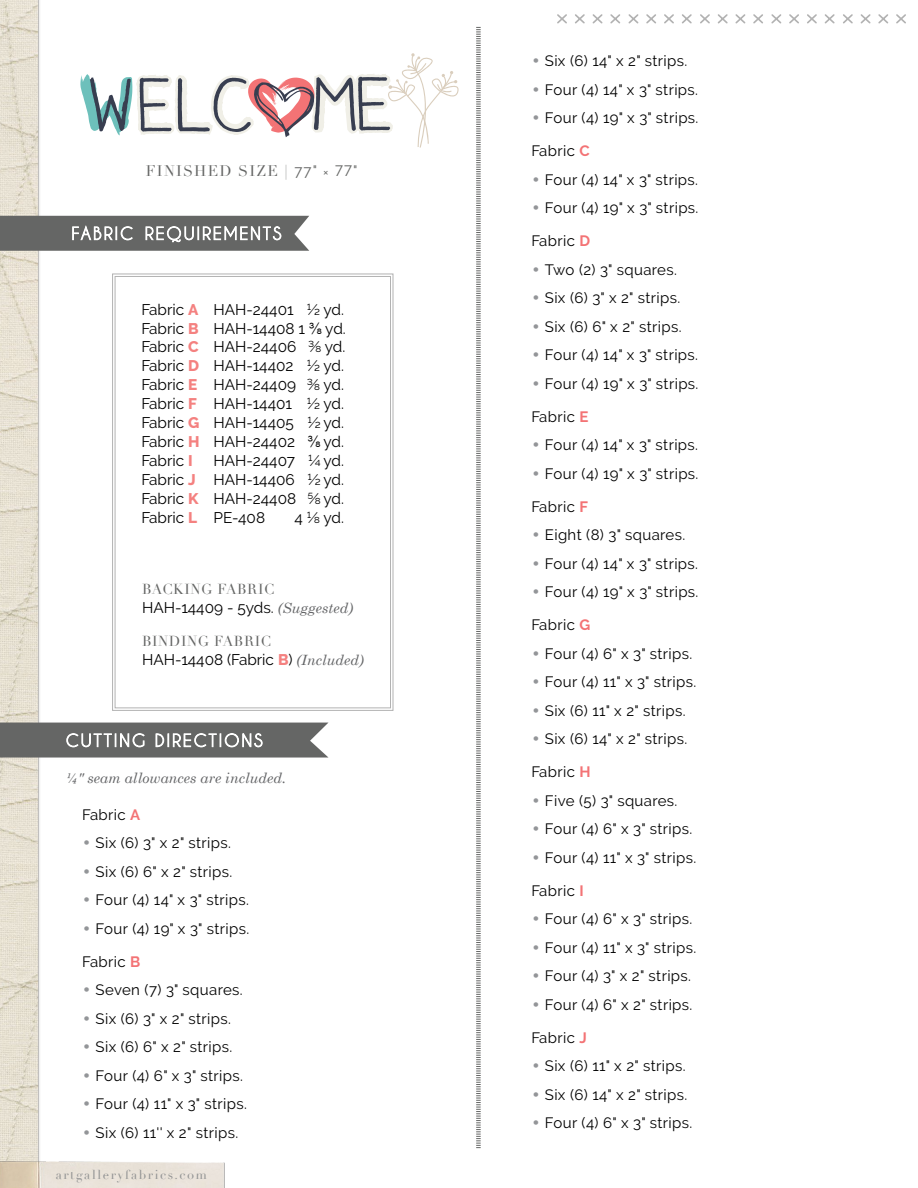
<style>
.page{position:relative;width:918px;height:1188px;background:#fff}
.page>*{position:absolute;margin:0;border:0;box-sizing:border-box;transform-origin:0 0}
.t1{font:15.3px/18.9px "Raleway";color:#000}
.t2{font:15px "Raleway";letter-spacing:.025em;color:#000}
.t3{font:15px "Didot";letter-spacing:.08em;color:#656665}
.t4{font:italic 14.25px "Century Schoolbook";color:#636466}
.t5{font:14.1px "Didot";letter-spacing:.04em;color:#656665}
.t6{font:12.75px "Didot";letter-spacing:.125em;color:#939494}
.s1{font-family:"Raleway"}
.s2{font-family:"Raleway";font-size:12px}
.s3{font-weight:800;color:#f48180}
.s4{font-family:"Century Gothic"}
.s5{font-family:"Century Schoolbook";font-style:italic;font-size:14.1px;color:#636466}
.s6{font-weight:700;color:#f37375}
.s7{font-family:"Century Gothic";color:#939598}
</style>
<div class="page">
<img style="left:0;top:0;width:62px;height:1154px">
<img style="left:0;top:1154px;width:225px;height:34px">
<svg style="left:557px;top:14px;width:349px;height:10px"></svg>
<svg style="left:112px;top:273px;width:282px;height:438px"></svg>
<div style="left:115px;top:276px;width:276px;height:432px;border:1px solid #b2b2b2"></div>
<svg style="left:0;top:216px;width:309px;height:35px;background:#777877"></svg>
<svg style="left:0;top:723px;width:328px;height:35px;background:#767676"></svg>
<svg style="left:476px;top:27px;width:5px;height:1121px"></svg>
<svg style="left:80px;top:53px;width:379px;height:95px"></svg>
<p class="t3" style="left:146px;top:162px;width:213px">FINISHED SIZE | <span class="s1">77"</span> <span class="s2">×</span> <span class="s1">77"</span></p>
<p class="t1" style="left:141px;top:300px;width:206px">Fabric <span class="s3">A</span> HAH-24401 ½ yd.<br>Fabric <span class="s3">B</span> HAH-14408 1 <span class="s4">⅜</span> yd.<br>Fabric <span class="s3">C</span> HAH-24406 ⅜ yd.<br>Fabric <span class="s3">D</span> HAH-14402 ½ yd.<br>Fabric <span class="s3">E</span> HAH-24409 ⅜ yd.<br>Fabric <span class="s3">F</span> HAH-14401 ½ yd.<br>Fabric <span class="s3">G</span> HAH-14405 ½ yd.<br>Fabric <span class="s3">H</span> HAH-24402 <span class="s4">⅜</span> yd.<br>Fabric <span class="s3">I</span></p>
<p class="t1" style="left:141px;top:451px;width:204px;text-align:justify;text-indent:72px">HAH-24407 ¼ yd.<br>Fabric <span class="s3">J</span> HAH-14406 ½ yd.<br>Fabric <span class="s3">K</span> HAH-24408 ⅝ yd.<br>Fabric <span class="s3">L</span> PE-408</p>
<p class="t1" style="left:294px;top:508px;width:51px">4 ⅛ yd.</p>
<p class="t5" style="left:142px;top:581px;width:134px">BACKING FABRIC</p>
<p class="t1" style="left:142px;top:598px;width:212px">HAH-14409 - 5yds. <span class="s5">(Suggested)</span></p>
<p class="t5" style="left:142px;top:633px;width:131px">BINDING FABRIC</p>
<p class="t1" style="left:142px;top:650px;width:223px">HAH-14408 (Fabric <span class="s3">B</span>) <span class="s5">(Included)</span></p>
<p class="t4" style="left:66px;top:767px;width:222px">¼" seam allowances are included.</p>
<p class="t2" style="left:82px;top:806px;width:60px">Fabric <span class="s6">A</span></p>
<p class="t2" style="left:82px;top:834px;width:150px"><span class="s7">•</span> Six (6) 3" x 2" strips.</p>
<p class="t2" style="left:82px;top:863px;width:152px"><span class="s7">•</span> Six (6) 6" x 2" strips.</p>
<p class="t2" style="left:82px;top:891px;width:168px"><span class="s7">•</span> Four (4) 14" x 3" strips.</p>
<p class="t2" style="left:82px;top:920px;width:169px"><span class="s7">•</span> Four (4) 19" x 3" strips.</p>
<p class="t2" style="left:82px;top:953px;width:60px">Fabric <span class="s6">B</span></p>
<p class="t2" style="left:82px;top:981px;width:162px"><span class="s7">•</span> Seven (7) 3" squares.</p>
<p class="t2" style="left:82px;top:1010px;width:150px"><span class="s7">•</span> Six (6) 3" x 2" strips.</p>
<p class="t2" style="left:82px;top:1038px;width:152px"><span class="s7">•</span> Six (6) 6" x 2" strips.</p>
<p class="t2" style="left:82px;top:1067px;width:163px"><span class="s7">•</span> Four (4) 6" x 3" strips.</p>
<p class="t2" style="left:82px;top:1095px;width:166px"><span class="s7">•</span> Four (4) 11" x 3" strips.</p>
<p class="t2" style="left:82px;top:1124px;width:158px"><span class="s7">•</span> Six (6) 11'' x 2" strips.</p>
<p class="t6" style="left:56px;top:1167px;width:153px">artgalleryfabrics.com</p>
<p class="t2" style="left:531px;top:52px;width:158px"><span class="s7">•</span> Six (6) 14" x 2" strips.</p>
<p class="t2" style="left:531px;top:81px;width:168px"><span class="s7">•</span> Four (4) 14" x 3" strips.</p>
<p class="t2" style="left:531px;top:109px;width:169px"><span class="s7">•</span> Four (4) 19" x 3" strips.</p>
<p class="t2" style="left:531px;top:142px;width:60px">Fabric <span class="s6">C</span></p>
<p class="t2" style="left:531px;top:171px;width:168px"><span class="s7">•</span> Four (4) 14" x 3" strips.</p>
<p class="t2" style="left:531px;top:199px;width:169px"><span class="s7">•</span> Four (4) 19" x 3" strips.</p>
<p class="t2" style="left:531px;top:232px;width:60px">Fabric <span class="s6">D</span></p>
<p class="t2" style="left:531px;top:261px;width:147px"><span class="s7">•</span> Two (2) 3" squares.</p>
<p class="t2" style="left:531px;top:289px;width:150px"><span class="s7">•</span> Six (6) 3" x 2" strips.</p>
<p class="t2" style="left:531px;top:318px;width:152px"><span class="s7">•</span> Six (6) 6" x 2" strips.</p>
<p class="t2" style="left:531px;top:346px;width:168px"><span class="s7">•</span> Four (4) 14" x 3" strips.</p>
<p class="t2" style="left:531px;top:375px;width:169px"><span class="s7">•</span> Four (4) 19" x 3" strips.</p>
<p class="t2" style="left:531px;top:408px;width:59px">Fabric <span class="s6">E</span></p>
<p class="t2" style="left:531px;top:436px;width:168px"><span class="s7">•</span> Four (4) 14" x 3" strips.</p>
<p class="t2" style="left:531px;top:465px;width:169px"><span class="s7">•</span> Four (4) 19" x 3" strips.</p>
<p class="t2" style="left:531px;top:498px;width:58px">Fabric <span class="s6">F</span></p>
<p class="t2" style="left:531px;top:526px;width:155px"><span class="s7">•</span> Eight (8) 3" squares.</p>
<p class="t2" style="left:531px;top:555px;width:168px"><span class="s7">•</span> Four (4) 14" x 3" strips.</p>
<p class="t2" style="left:531px;top:583px;width:169px"><span class="s7">•</span> Four (4) 19" x 3" strips.</p>
<p class="t2" style="left:531px;top:616px;width:61px">Fabric <span class="s6">G</span></p>
<p class="t2" style="left:531px;top:645px;width:163px"><span class="s7">•</span> Four (4) 6" x 3" strips.</p>
<p class="t2" style="left:531px;top:673px;width:166px"><span class="s7">•</span> Four (4) 11" x 3" strips.</p>
<p class="t2" style="left:531px;top:702px;width:156px"><span class="s7">•</span> Six (6) 11" x 2" strips.</p>
<p class="t2" style="left:531px;top:730px;width:158px"><span class="s7">•</span> Six (6) 14" x 2" strips.</p>
<p class="t2" style="left:531px;top:763px;width:61px">Fabric <span class="s6">H</span></p>
<p class="t2" style="left:531px;top:792px;width:148px"><span class="s7">•</span> Five (5) 3" squares.</p>
<p class="t2" style="left:531px;top:820px;width:163px"><span class="s7">•</span> Four (4) 6" x 3" strips.</p>
<p class="t2" style="left:531px;top:849px;width:166px"><span class="s7">•</span> Four (4) 11" x 3" strips.</p>
<p class="t2" style="left:531px;top:882px;width:54px">Fabric <span class="s6">I</span></p>
<p class="t2" style="left:531px;top:910px;width:163px"><span class="s7">•</span> Four (4) 6" x 3" strips.</p>
<p class="t2" style="left:531px;top:939px;width:166px"><span class="s7">•</span> Four (4) 11" x 3" strips.</p>
<p class="t2" style="left:531px;top:967px;width:161px"><span class="s7">•</span> Four (4) 3" x 2" strips.</p>
<p class="t2" style="left:531px;top:996px;width:163px"><span class="s7">•</span> Four (4) 6" x 2" strips.</p>
<p class="t2" style="left:531px;top:1029px;width:57px">Fabric <span class="s6">J</span></p>
<p class="t2" style="left:531px;top:1057px;width:156px"><span class="s7">•</span> Six (6) 11" x 2" strips.</p>
<p class="t2" style="left:531px;top:1086px;width:158px"><span class="s7">•</span> Six (6) 14" x 2" strips.</p>
<p class="t2" style="left:531px;top:1114px;width:163px"><span class="s7">•</span> Four (4) 6" x 3" strips.</p>
</div>
